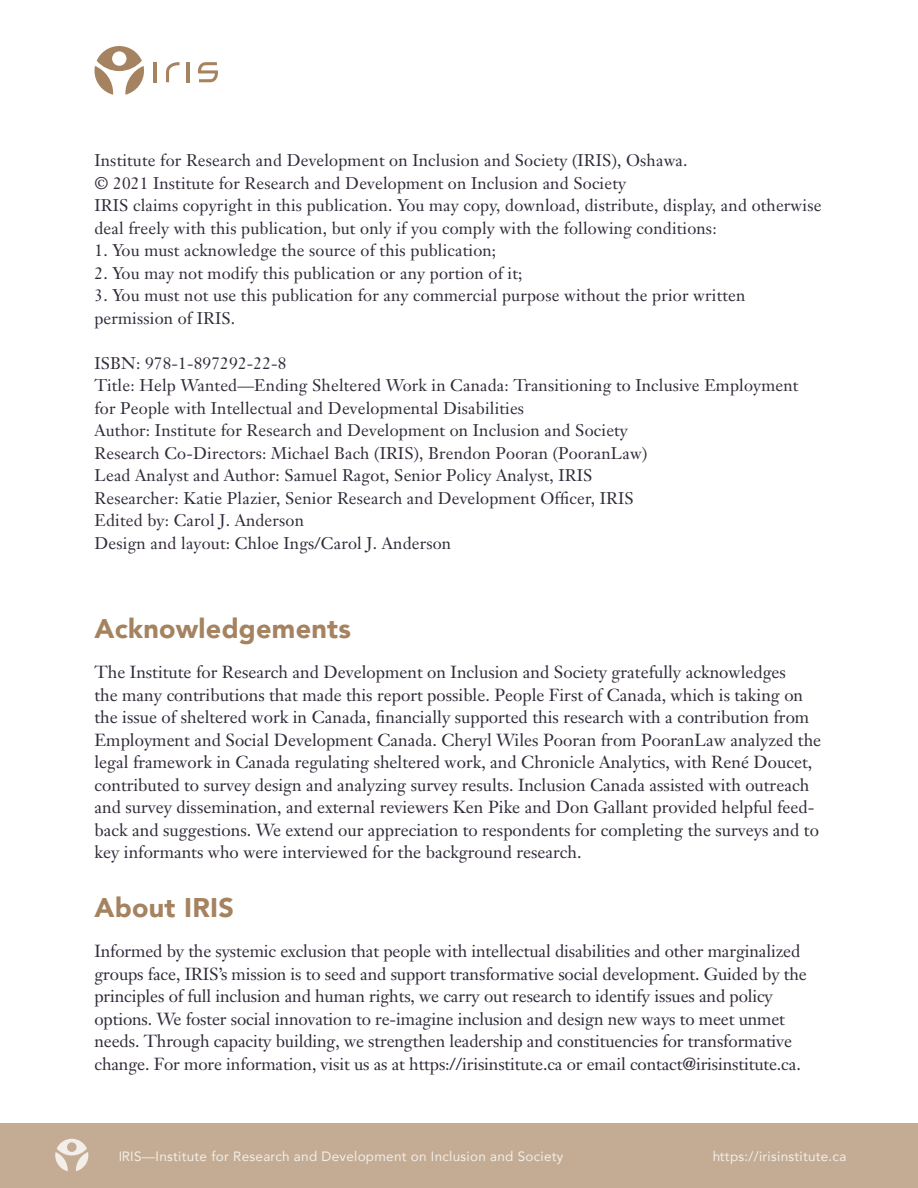
<style>
.page{position:relative;width:918px;height:1188px;background:#fff}
.page>*{position:absolute;margin:0;border:0;box-sizing:border-box;transform-origin:0 0}
.t1{font:900 27px "Avenir";letter-spacing:.01em;color:#a58360}
.t2{font:17.25px/22.5px "Janson Text";color:#322a39}
.t3{font:16.65px/22.5px "Janson Text";letter-spacing:.01em;color:#322a39}
.t4{font:13.5px "Avenir";letter-spacing:.02em;color:#fff}
</style>
<div class="page">
<svg style="left:198px;top:62px;width:20px;height:20px"></svg>
<hr style="left:186px;top:62px;width:3px;height:20px;background:#a58360">
<hr style="left:154px;top:62px;width:3px;height:20px;background:#a58360">
<svg style="left:166px;top:62px;width:14px;height:20px"></svg>
<svg style="left:95px;top:46px;width:49px;height:49px"></svg>
<div style="left:0;top:1123px;width:918px;height:65px;background:#c4ac94"></div>
<svg style="left:55px;top:1139px;width:33px;height:32px"></svg>
<p class="t3" style="left:94px;top:149px;width:728px">Institute for Research and Development on Inclusion and Society (IRIS), Oshawa.<br>© 2021 Institute for Research and Development on Inclusion and Society<br>IRIS claims copyright in this publication. You may copy, download, distribute, display, and otherwise deal freely with this publication, but only if you comply with the following conditions:</p>
<p class="t3" style="left:94px;top:239px;width:403px">1. You must acknowledge the source of this publication;</p>
<p class="t3" style="left:94px;top:261px;width:429px">2. You may not modify this publication or any portion of it;</p>
<p class="t3" style="left:94px;top:284px;width:652px">3. You must not use this publication for any commercial purpose without the prior written permission of IRIS.</p>
<p class="t3" style="left:94px;top:351px;width:705px">ISBN: 978-1-897292-22-8<br>Title: Help Wanted—Ending Sheltered Work in Canada: Transitioning to Inclusive Employment for People with Intellectual and Developmental Disabilities<br>Author: Institute for Research and Development on Inclusion and Society<br>Research Co-Directors: Michael Bach (IRIS), Brendon Pooran (PooranLaw)<br>Lead Analyst and Author: Samuel Ragot, Senior Policy Analyst, IRIS<br>Researcher: Katie Plazier, Senior Research and Development Officer, IRIS<br>Edited by: Carol J. Anderson<br>Design and layout: Chloe Ings/Carol J. Anderson</p>
<h1 class="t1" style="left:94px;top:605px;width:258px">Acknowledgements</h1>
<p class="t2" style="left:94px;top:661px;width:728px">The Institute for Research and Development on Inclusion and Society gratefully acknowledges<br>the many contributions that made this report possible. People First of Canada, which is taking on the issue of sheltered work in Canada, financially supported this research with a contribution from Employment and Social Development Canada. Cheryl Wiles Pooran from PooranLaw analyzed the legal framework in Canada regulating sheltered work, and Chronicle Analytics, with René Doucet, contributed to survey design and analyzing survey results. Inclusion Canada assisted with outreach and survey dissemination, and external reviewers Ken Pike and Don Gallant provided helpful feed&shy;back and suggestions. We extend our appreciation to respondents for completing the surveys and to key informants who were interviewed for the background research.</p>
<h1 class="t1" style="left:94px;top:884px;width:141px">About IRIS</h1>
<p class="t2" style="left:94px;top:940px;width:714px">Informed by the systemic exclusion that people with intellectual disabilities and other marginalized groups face, IRIS’s mission is to seed and support transformative social development. Guided by the principles of full inclusion and human rights, we carry out research to identify issues and policy options. We foster social innovation to re-imagine inclusion and design new ways to meet unmet needs. Through capacity building, we strengthen leadership and constituencies for transformative change. For more information, visit us as at https://irisinstitute.ca or email contact@irisinstitute.ca.</p>
<p class="t4" style="left:118px;top:1145px;width:447px">IRIS—Institute for Research and Development on Inclusion and Society</p>
<p class="t4" style="left:712px;top:1145px;width:136px">https://irisinstitute.ca</p>
</div>
